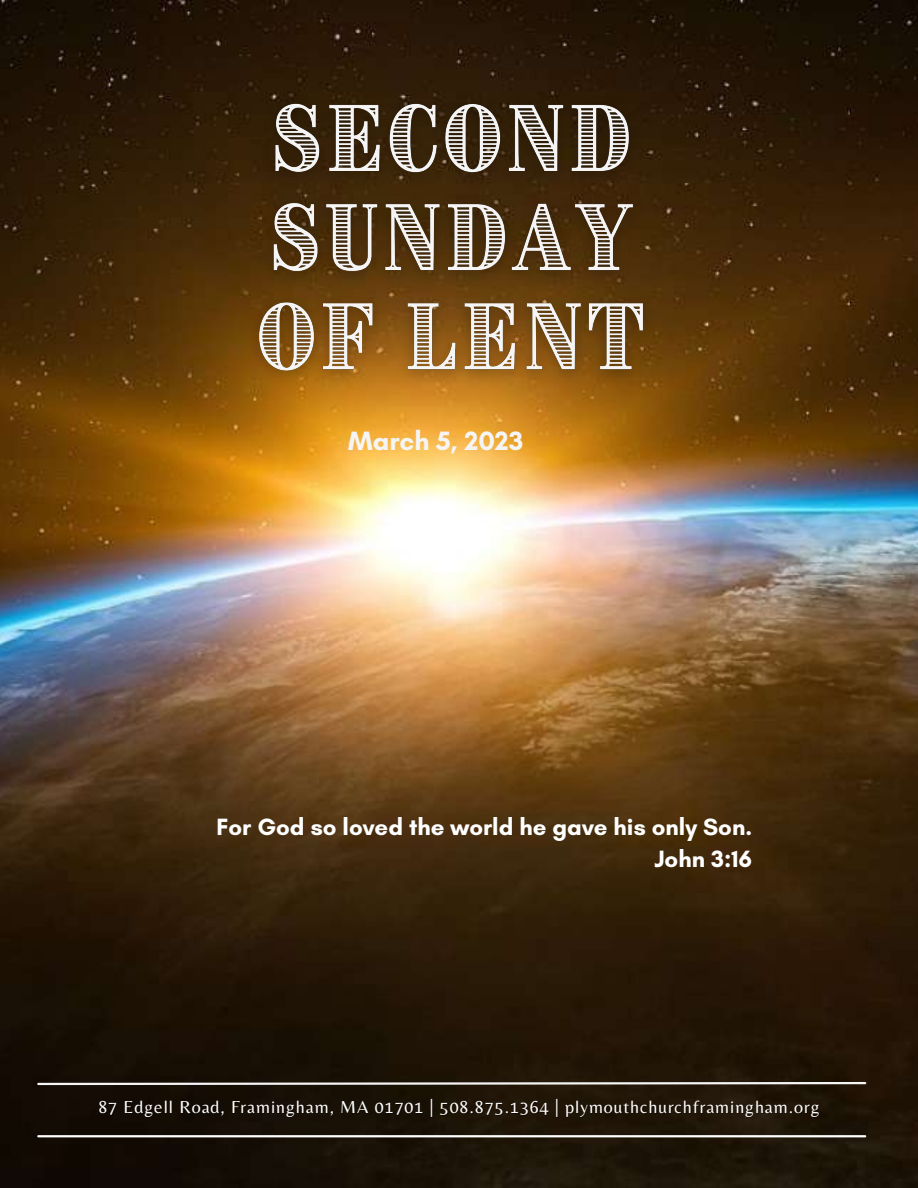
<style>
.page{position:relative;width:918px;height:1188px;background:#fff}
.page>*{position:absolute;margin:0;border:0;box-sizing:border-box;transform-origin:0 0}
.t1{font:700 27px "Glacial Indifference";color:#f6f5f5}
.t2{font:700 24px/32.7px "Glacial Indifference";color:#fff;text-align:right}
.t3{font:18px "Belleza";letter-spacing:.05em;color:#fff}
</style>
<div class="page">
<img style="left:0;top:0;width:918px;height:1188px">
<svg style="left:36px;top:1081px;width:831px;height:5px"></svg>
<hr style="left:38px;top:1135px;width:827px;height:2px;background:#fff">
<img style="left:236px;top:66px;width:434px;height:351px">
<h1 class="t1" style="left:348px;top:424px;width:177px">March 5, 2023</h1>
<h2 class="t2" style="left:216px;top:810px;width:537px">For God so loved the world he gave his only Son.<br>John 3:16</h2>
<p class="t3" style="left:98px;top:1096px;width:723px">87 Edgell Road, Framingham, MA 01701 | 508.875.1364 | plymouthchurchframingham.org</p>
</div>
